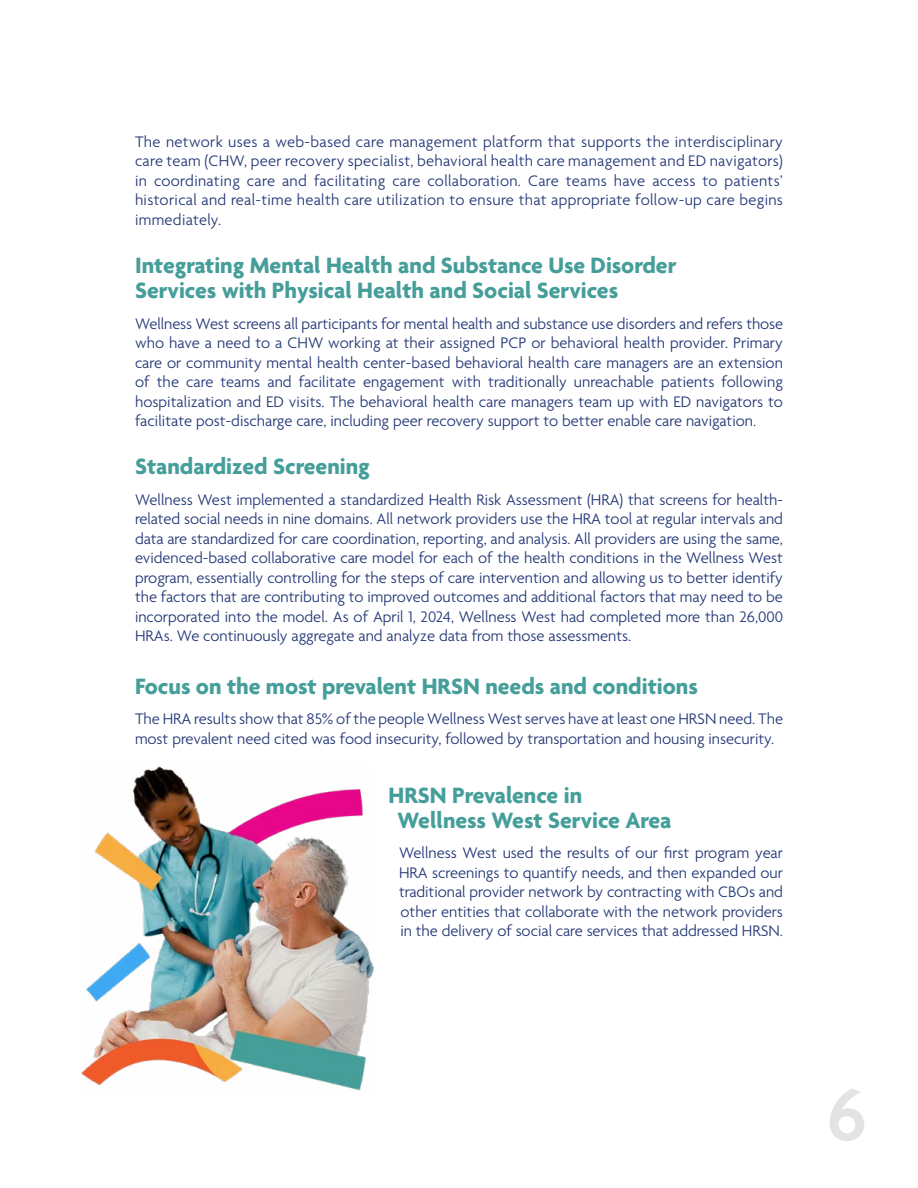
<style>
.page{position:relative;width:918px;height:1188px;background:#fff}
.page>*{position:absolute;margin:0;border:0;box-sizing:border-box;transform-origin:0 0}
.t1{font:600 78px "Agenda";color:#e2e3e4}
.t2{font:700 24px/25.5px "Agenda";color:#459e9a}
.t3{font:300 16.5px/19.5px "Agenda";color:#213575;text-align:justify}
</style>
<div class="page">
<img style="left:81px;top:766px;width:293px;height:325px">
<p class="t3" style="left:135px;top:133px;width:650px">The network uses a web-based care management platform that supports the interdisciplinary care team (CHW, peer recovery specialist, behavioral health care management and ED navigators) in coordinating care and facilitating care collaboration. Care teams have access to patients’ historical and real-time health care utilization to ensure that appropriate follow-up care begins immediately.</p>
<h2 class="t2" style="left:135px;top:254px;width:543px">Integrating Mental Health and Substance Use Disorder<br>Services with Physical Health and Social Services</h2>
<p class="t3" style="left:135px;top:315px;width:650px">Wellness West screens all participants for mental health and substance use disorders and refers those who have a need to a CHW working at their assigned PCP or behavioral health provider. Primary care or community mental health center-based behavioral health care managers are an extension of the care teams and facilitate engagement with traditionally unreachable patients following hospitalization and ED visits. The behavioral health care managers team up with ED navigators to facilitate post-discharge care, including peer recovery support to better enable care navigation.</p>
<h2 class="t2" style="left:135px;top:455px;width:236px">Standardized Screening</h2>
<p class="t3" style="left:135px;top:491px;width:650px">Wellness West implemented a standardized Health Risk Assessment (HRA) that screens for health&shy;related social needs in nine domains. All network providers use the HRA tool at regular intervals and data are standardized for care coordination, reporting, and analysis. All providers are using the same, evidenced-based collaborative care model for each of the health conditions in the Wellness West program, essentially controlling for the steps of care intervention and allowing us to better identify the factors that are contributing to improved outcomes and additional factors that may need to be incorporated into the model. As of April 1, 2024, Wellness West had completed more than 26,000<br>HRAs. We continuously aggregate and analyze data from those assessments.</p>
<h2 class="t2" style="left:135px;top:675px;width:564px">Focus on the most prevalent HRSN needs and conditions</h2>
<p class="t3" style="left:135px;top:710px;width:650px">The HRA results show that 85% of the people Wellness West serves have at least one HRSN need. The most prevalent need cited was food insecurity, followed by transportation and housing insecurity.</p>
<h2 class="t2" style="left:398px;top:784px;width:275px;text-indent:-9px">HRSN Prevalence in<br>Wellness West Service Area</h2>
<p class="t3" style="left:399px;top:844px;width:386px">Wellness West used the results of our first program year HRA screenings to quantify needs, and then expanded our traditional provider network by contracting with CBOs and other entities that collaborate with the network providers in the delivery of social care services that addressed HRSN.</p>
<h1 class="t1" style="left:827px;top:1073px;width:41px">6</h1>
</div>
